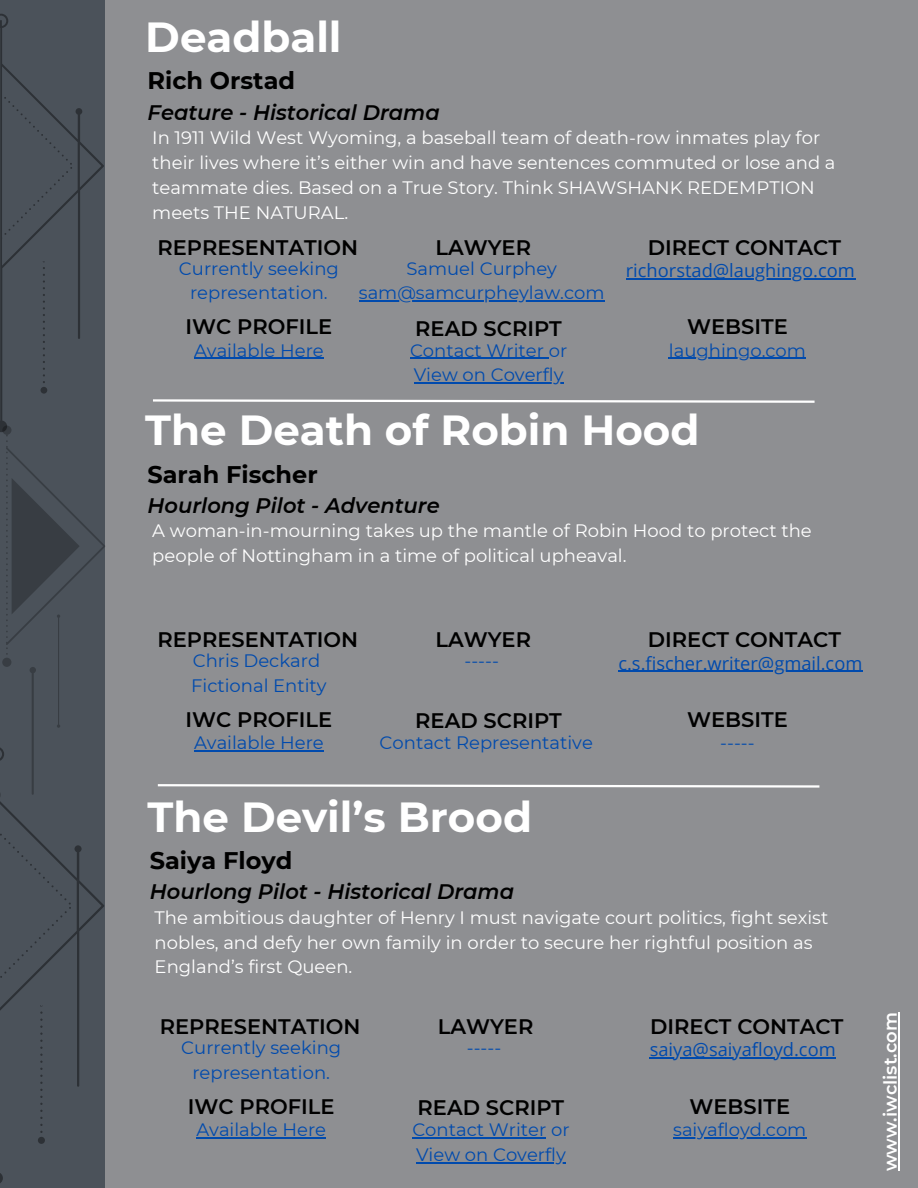
<style>
.page{position:relative;width:918px;height:1188px;background:#8e8f92}
.page>*{position:absolute;margin:0;border:0;box-sizing:border-box;transform-origin:0 0}
.t1{font:700 42px "Montserrat";color:#fff}
.t2{font:700 24px "Montserrat";color:#000}
.t3{font:600 21px "Montserrat";color:#000}
.t4{font:italic 600 21px "Montserrat";color:#000}
.t5{font:18.3px "Open Sans";color:#004aad}
.t6{font:18px/24.8px "Montserrat";color:#fff}
.t7{font:18px "Montserrat";color:#004aad}
.t8{font:600 18px "Montserrat";color:#fff}
</style>
<div class="page">
<svg style="left:153px;top:399px;width:662px;height:4px"></svg>
<svg style="left:157px;top:784px;width:663px;height:4px"></svg>
<div style="left:0;top:802px;width:104px;height:382px;background:#4b525a"></div>
<hr style="left:898px;top:1012px;width:1px;height:159px;background:#fff">
<hr style="left:626px;top:278px;width:229px;height:1px;background:#004aad">
<hr style="left:194px;top:358px;width:130px;height:1px;background:#004aad">
<hr style="left:410px;top:358px;width:139px;height:1px;background:#004aad">
<hr style="left:414px;top:383px;width:150px;height:1px;background:#004aad">
<hr style="left:669px;top:358px;width:137px;height:1px;background:#004aad">
<hr style="left:359px;top:301px;width:246px;height:1px;background:#004aad">
<hr style="left:650px;top:1057px;width:186px;height:2px;background:#004aad">
<hr style="left:196px;top:1137px;width:130px;height:1px;background:#004aad">
<hr style="left:412px;top:1137px;width:134px;height:1px;background:#004aad">
<hr style="left:416px;top:1162px;width:150px;height:1px;background:#004aad">
<hr style="left:673px;top:1137px;width:133px;height:1px;background:#004aad">
<hr style="left:618px;top:671px;width:245px;height:1px;background:#004aad">
<hr style="left:194px;top:751px;width:130px;height:1px;background:#004aad">
<svg style="left:0;top:14px;width:105px;height:788px;background:#484f57"></svg>
<p class="t1" style="left:145px;top:12px;width:198px">Deadball</p>
<p class="t2" style="left:148px;top:66px;width:149px">Rich Orstad</p>
<p class="t4" style="left:148px;top:100px;width:294px">Feature - Historical Drama</p>
<p class="t6" style="left:152px;top:126px;width:685px">In 1911 Wild West Wyoming, a baseball team of death-row inmates play for their lives where it’s either win and have sentences commuted or lose and a teammate dies. Based on a True Story. Think SHAWSHANK REDEMPTION meets THE NATURAL.</p>
<h1 class="t3" style="left:158px;top:234px;width:202px">REPRESENTATION</h1>
<h2 class="t3" style="left:648px;top:234px;width:195px">DIRECT CONTACT</h2>
<h4 class="t7" style="left:179px;top:257px;width:161px">Currently seeking</h4>
<p class="t7" style="left:190px;top:282px;width:139px">representation.</p>
<h3 class="t3" style="left:435px;top:234px;width:97px">LAWYER</h3>
<h3 class="t7" style="left:406px;top:257px;width:152px">Samuel Curphey</h3>
<p class="t7" style="left:359px;top:282px;width:247px">sam@samcurpheylaw.com</p>
<h3 class="t5" style="left:626px;top:257px;width:231px">richorstad@laughingo.com</h3>
<p class="t3" style="left:186px;top:314px;width:148px">IWC PROFILE</p>
<p class="t3" style="left:415px;top:315px;width:148px">READ SCRIPT</p>
<h3 class="t3" style="left:687px;top:314px;width:102px">WEBSITE</h3>
<p class="t7" style="left:194px;top:339px;width:131px">Available Here</p>
<p class="t7" style="left:410px;top:339px;width:159px">Contact Writer or</p>
<h3 class="t7" style="left:414px;top:364px;width:151px">View on Coverfly</h3>
<p class="t7" style="left:669px;top:339px;width:139px">laughingo.com</p>
<h3 class="t1" style="left:145px;top:404px;width:556px">The Death of Robin Hood</h3>
<h3 class="t2" style="left:148px;top:459px;width:172px">Sarah Fischer</h3>
<p class="t4" style="left:148px;top:492px;width:294px">Hourlong Pilot - Adventure</p>
<p class="t6" style="left:152px;top:518px;width:661px">A woman-in-mourning takes up the mantle of Robin Hood to protect the people of Nottingham in a time of political upheaval.</p>
<p class="t3" style="left:158px;top:627px;width:202px">REPRESENTATION</p>
<h1 class="t3" style="left:648px;top:627px;width:195px">DIRECT CONTACT</h1>
<h2 class="t7" style="left:193px;top:650px;width:129px">Chris Deckard</h2>
<h4 class="t7" style="left:191px;top:675px;width:137px">Fictional Entity</h4>
<p class="t3" style="left:435px;top:627px;width:97px">LAWYER</p>
<h3 class="t5" style="left:618px;top:650px;width:245px">c.s.fischer.writer@gmail.com</h3>
<p class="t7" style="left:465px;top:650px;width:36px">-----</p>
<p class="t3" style="left:186px;top:707px;width:148px">IWC PROFILE</p>
<p class="t3" style="left:415px;top:708px;width:148px">READ SCRIPT</p>
<h3 class="t3" style="left:687px;top:707px;width:102px">WEBSITE</h3>
<p class="t7" style="left:194px;top:732px;width:131px">Available Here</p>
<h3 class="t7" style="left:380px;top:732px;width:215px">Contact Representative</h3>
<p class="t7" style="left:720px;top:732px;width:36px">-----</p>
<h3 class="t1" style="left:148px;top:791px;width:386px">The Devil’s Brood</h3>
<p class="t2" style="left:150px;top:846px;width:144px">Saiya Floyd</p>
<h3 class="t4" style="left:150px;top:879px;width:366px">Hourlong Pilot - Historical Drama</h3>
<p class="t6" style="left:155px;top:905px;width:675px">The ambitious daughter of Henry I must navigate court politics, fight sexist nobles, and defy her own family in order to secure her rightful position as<br>England’s first Queen.</p>
<p class="t3" style="left:160px;top:1014px;width:202px">REPRESENTATION</p>
<h1 class="t3" style="left:650px;top:1014px;width:195px">DIRECT CONTACT</h1>
<h2 class="t7" style="left:181px;top:1037px;width:161px">Currently seeking</h2>
<h4 class="t7" style="left:192px;top:1061px;width:139px">representation.</h4>
<p class="t3" style="left:438px;top:1014px;width:97px">LAWYER</p>
<h3 class="t5" style="left:650px;top:1037px;width:187px">saiya@saiyafloyd.com</h3>
<p class="t7" style="left:467px;top:1037px;width:36px">-----</p>
<p class="t3" style="left:188px;top:1094px;width:148px">IWC PROFILE</p>
<p class="t3" style="left:418px;top:1095px;width:148px">READ SCRIPT</p>
<h3 class="t3" style="left:689px;top:1094px;width:102px">WEBSITE</h3>
<p class="t7" style="left:196px;top:1119px;width:131px">Available Here</p>
<h3 class="t7" style="left:412px;top:1119px;width:159px">Contact Writer or</h3>
<p class="t7" style="left:416px;top:1143px;width:151px">View on Coverfly</p>
<h3 class="t7" style="left:673px;top:1119px;width:135px">saiyafloyd.com</h3>
<p class="t8" style="left:879px;top:1171px;width:160px;rotate:-90deg">www.iwclist.com</p>
</div>
